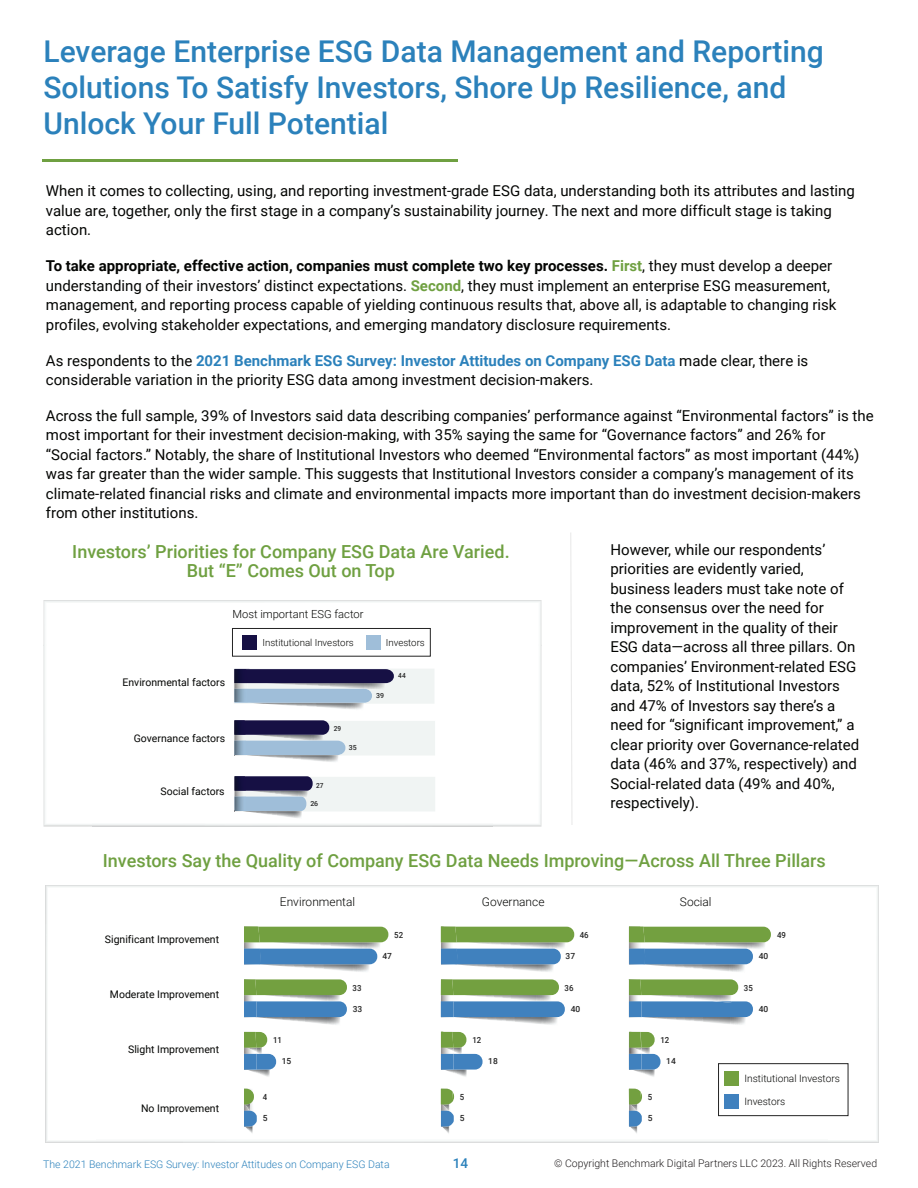
<style>
.page{position:relative;width:918px;height:1188px;background:#fff}
.page>*{position:absolute;margin:0;border:0;box-sizing:border-box;transform-origin:0 0}
.t1{font:500 30px/36px "Roboto";color:#2b81bb}
.t2{font:500 18px/19.5px "Roboto";color:#6fa041;text-align:center}
.t3{font:15px/19.5px "Roboto";color:#040503}
.t4{font:500 13.5px "Roboto";color:#2b81bb}
.t5{font:300 12px "Roboto";color:#040503}
.t6{font:300 11.25px "Roboto";color:#040503}
.t7{font:10.5px "Roboto";color:#040503}
.t8{font:300 10.5px "Roboto";color:#2b81bb}
.t9{font:300 10.5px "Roboto";color:#211d1e}
.t10{font:300 10.2px "Roboto";color:#040503}
.t11{font:300 9.75px "Roboto";color:#040503}
.t12{font:500 8.4px "Roboto";color:#242424;scale:.93 1}
.t13{font:500 8.4px "Roboto";color:#242424}
.t14{font:500 7.05px "Roboto";color:#242424;scale:.93 1}
.t15{font:500 7.05px "Roboto";color:#242424}
.s1{font-weight:700}
.s2{font-weight:700;color:#6fa041}
.s3{font-weight:700;color:#2b81bb}
</style>
<div class="page">
<svg style="left:570px;top:533px;width:3px;height:292px"></svg>
<img style="left:269px;top:965px;width:100px;height:7px">
<svg style="left:244px;top:937px;width:144px;height:28px;background:#7aa4b1"></svg>
<img style="left:266px;top:1018px;width:74px;height:7px">
<svg style="left:244px;top:979px;width:103px;height:39px;background:#74a092"></svg>
<img style="left:249px;top:1070px;width:21px;height:7px">
<svg style="left:244px;top:1032px;width:32px;height:38px"></svg>
<svg style="left:244px;top:1089px;width:13px;height:44px"></svg>
<img style="left:456px;top:964px;width:98px;height:8px">
<svg style="left:441px;top:937px;width:133px;height:27px"></svg>
<img style="left:455px;top:1017px;width:103px;height:8px">
<svg style="left:441px;top:979px;width:124px;height:38px;background:#76a296"></svg>
<img style="left:643px;top:1017px;width:103px;height:8px">
<img style="left:448px;top:1071px;width:19px;height:6px">
<svg style="left:441px;top:1032px;width:42px;height:39px"></svg>
<svg style="left:441px;top:1089px;width:13px;height:44px"></svg>
<img style="left:644px;top:964px;width:102px;height:8px">
<svg style="left:629px;top:937px;width:142px;height:27px"></svg>
<svg style="left:629px;top:979px;width:124px;height:38px;background:#7ba59c"></svg>
<img style="left:636px;top:1071px;width:19px;height:6px">
<svg style="left:629px;top:1032px;width:32px;height:39px"></svg>
<svg style="left:629px;top:1089px;width:13px;height:44px"></svg>
<div style="left:718px;top:1063px;width:130px;height:53px;border:1px solid #242424"></div>
<div style="left:724px;top:1071px;width:15px;height:15px;background:#73a040"></div>
<div style="left:724px;top:1094px;width:15px;height:14px;background:#4081be"></div>
<img style="left:270px;top:704px;width:94px;height:5px">
<svg style="left:234px;top:669px;width:200px;height:35px"></svg>
<img style="left:259px;top:756px;width:79px;height:6px">
<svg style="left:234px;top:720px;width:201px;height:36px"></svg>
<img style="left:251px;top:812px;width:51px;height:6px">
<svg style="left:235px;top:776px;width:200px;height:36px"></svg>
<div style="left:243px;top:635px;width:14px;height:14px;background:#161044"></div>
<div style="left:366px;top:635px;width:14px;height:14px;background:#9fbed9"></div>
<img style="left:45px;top:885px;width:834px;height:52px">
<img style="left:45px;top:936px;width:53px;height:207px">
<img style="left:826px;top:936px;width:53px;height:207px">
<img style="left:44px;top:600px;width:498px;height:46px">
<img style="left:44px;top:645px;width:50px;height:181px">
<img style="left:491px;top:645px;width:51px;height:181px">
<hr style="left:42px;top:159px;width:416px;height:3px;background:#6fa041">
<h1 class="t1" style="left:43px;top:32px;width:782px">Leverage Enterprise ESG Data Management and Reporting<br>Solutions To Satisfy Investors, Shore Up Resilience, and<br>Unlock Your Full Potential</h1>
<p class="t3" style="left:46px;top:181px;width:811px">When it comes to collecting, using, and reporting investment-grade ESG data, understanding both its attributes and lasting value are, together, only the first stage in a company’s sustainability journey. The next and more difficult stage is taking action.</p>
<p class="t3" style="left:46px;top:256px;width:792px"><span class="s1">To take appropriate, effective action, companies must complete two key processes.</span> <span class="s2">First</span>, they must develop a deeper understanding of their investors’ distinct expectations. <span class="s2">Second</span>, they must implement an enterprise ESG measurement, management, and reporting process capable of yielding continuous results that, above all, is adaptable to changing risk profiles, evolving stakeholder expectations, and emerging mandatory disclosure requirements.</p>
<p class="t3" style="left:46px;top:350px;width:764px">As respondents to the <span class="s3">2021 Benchmark ESG Survey: Investor Attitudes on Company ESG Data</span> made clear, there is considerable variation in the priority ESG data among investment decision-makers.</p>
<p class="t3" style="left:46px;top:405px;width:829px">Across the full sample, 39% of Investors said data describing companies’ performance against “Environmental factors” is the most important for their investment decision-making, with 35% saying the same for “Governance factors” and 26% for “Social factors.” Notably, the share of Institutional Investors who deemed “Environmental factors” as most important (44%) was far greater than the wider sample. This suggests that Institutional Investors consider a company’s management of its climate-related financial risks and climate and environmental impacts more important than do investment decision-makers from other institutions.</p>
<p class="t2" style="left:72px;top:541px;width:439px">Investors’ Priorities for Company ESG Data Are Varied.<br>But “E” Comes Out on Top</p>
<p class="t3" style="left:610px;top:539px;width:250px">However, while our respondents’ priorities are evidently varied, business leaders must take note of the consensus over the need for improvement in the quality of their ESG data—across all three pillars. On companies’ Environment-related ESG data, 52% of Institutional Investors and 47% of Investors say there’s a need for “significant improvement,” a clear priority over Governance-related data (46% and 37%, respectively) and Social-related data (49% and 40%, respectively).</p>
<p class="t6" style="left:232px;top:607px;width:133px">Most important ESG factor</p>
<p class="t11" style="left:262px;top:635px;width:93px">Institutional Investors</p>
<p class="t11" style="left:386px;top:636px;width:41px">Investors</p>
<p class="t14" style="left:398px;top:671px;width:9px">44</p>
<p class="t7" style="left:123px;top:675px;width:104px">Environmental factors</p>
<p class="t15" style="left:376px;top:690px;width:9px">39</p>
<p class="t14" style="left:334px;top:724px;width:9px">29</p>
<p class="t7" style="left:134px;top:731px;width:93px">Governance factors</p>
<p class="t15" style="left:349px;top:743px;width:9px">35</p>
<p class="t14" style="left:316px;top:780px;width:9px">27</p>
<p class="t15" style="left:310px;top:799px;width:9px">26</p>
<p class="t7" style="left:160px;top:783px;width:66px">Social factors</p>
<p class="t2" style="left:103px;top:850px;width:725px">Investors Say the Quality of Company ESG Data Needs Improving—Across All Three Pillars</p>
<p class="t7" style="left:105px;top:932px;width:116px">Significant Improvement</p>
<p class="t7" style="left:110px;top:987px;width:111px">Moderate Improvement</p>
<p class="t7" style="left:128px;top:1042px;width:92px">Slight Improvement</p>
<p class="t7" style="left:141px;top:1101px;width:80px">No Improvement</p>
<p class="t5" style="left:280px;top:893px;width:77px">Environmental</p>
<p class="t5" style="left:482px;top:893px;width:64px">Governance</p>
<p class="t5" style="left:680px;top:893px;width:33px">Social</p>
<p class="t12" style="left:273px;top:1034px;width:11px">11</p>
<p class="t13" style="left:282px;top:1056px;width:11px">15</p>
<p class="t12" style="left:353px;top:982px;width:11px">33</p>
<p class="t13" style="left:353px;top:1003px;width:11px">33</p>
<p class="t12" style="left:394px;top:929px;width:11px">52</p>
<p class="t13" style="left:382px;top:950px;width:11px">47</p>
<p class="t12" style="left:580px;top:929px;width:11px">46</p>
<p class="t13" style="left:566px;top:950px;width:11px">37</p>
<p class="t12" style="left:565px;top:982px;width:11px">36</p>
<p class="t13" style="left:571px;top:1003px;width:11px">40</p>
<p class="t13" style="left:759px;top:1003px;width:11px">40</p>
<p class="t13" style="left:759px;top:950px;width:11px">40</p>
<p class="t12" style="left:744px;top:982px;width:11px">35</p>
<p class="t12" style="left:777px;top:929px;width:11px">49</p>
<p class="t12" style="left:472px;top:1034px;width:11px">12</p>
<p class="t12" style="left:661px;top:1034px;width:11px">12</p>
<p class="t13" style="left:488px;top:1056px;width:11px">18</p>
<p class="t13" style="left:666px;top:1056px;width:11px">14</p>
<p class="t12" style="left:263px;top:1091px;width:6px">4</p>
<p class="t13" style="left:263px;top:1112px;width:6px">5</p>
<p class="t12" style="left:460px;top:1091px;width:6px">5</p>
<p class="t13" style="left:460px;top:1112px;width:6px">5</p>
<p class="t12" style="left:648px;top:1091px;width:6px">5</p>
<p class="t13" style="left:648px;top:1112px;width:6px">5</p>
<p class="t10" style="left:744px;top:1071px;width:97px">Institutional Investors</p>
<p class="t10" style="left:744px;top:1094px;width:42px">Investors</p>
<p class="t8" style="left:43px;top:1156px;width:348px">The 2021 Benchmark ESG Survey: Investor Attitudes on Company ESG Data</p>
<p class="t4" style="left:453px;top:1154px;width:17px">14</p>
<p class="t9" style="left:554px;top:1156px;width:325px">© Copyright Benchmark Digital Partners LLC 2023. All Rights Reserved</p>
</div>
